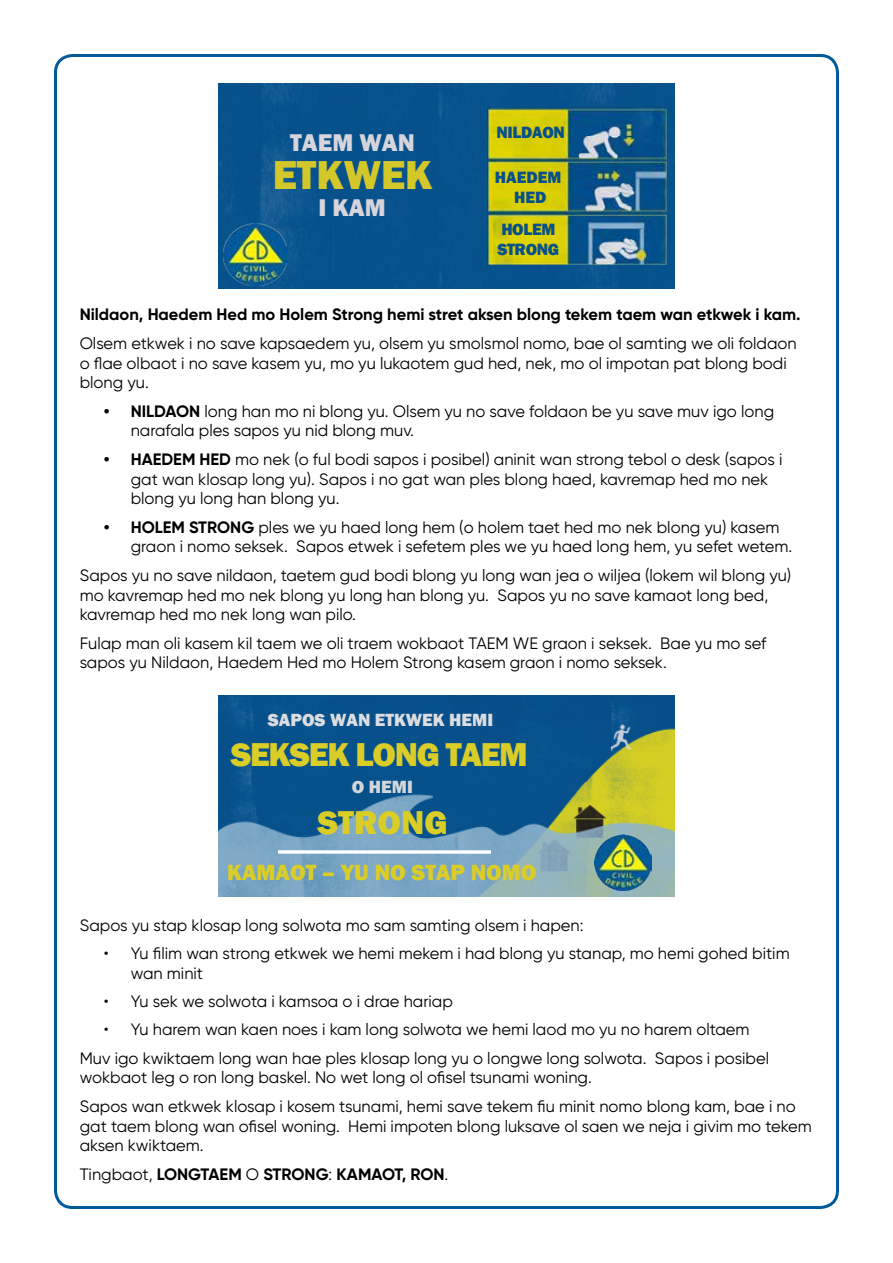
<style>
.page{position:relative;width:893px;height:1263px;background:#fff}
.page>*{position:absolute;margin:0;border:0;box-sizing:border-box;transform-origin:0 0}
.t1{font:800 41.55px "Franklin Gothic";color:#d3c729}
.t2{font:800 34.05px "Franklin Gothic";letter-spacing:-.04em;color:#dbcd28}
.t3{font:800 24.9px "Franklin Gothic";color:#d7d4dc}
.t4{font:800 22.65px "Franklin Gothic";color:#dbcd28}
.t5{font:800 18.15px "Franklin Gothic";color:#dddde1}
.t6{font:800 18.15px "Franklin Gothic";color:#d5d6d9}
.t7{font:800 16.8px/20px "Franklin Gothic";letter-spacing:-.02em;color:#07508a}
.t8{font:800 16.8px/20px "Franklin Gothic";color:#07508a;text-align:center}
.t9{font:16.5px/19.8px "Gilroy";color:#000}
.t10{font:700 16.5px "Gilroy";color:#000}
.s1{font-weight:700}
.s2{font-weight:400}
</style>
<div class="page">
<div style="left:219px;top:84px;width:455px;height:205px;background:#07528c"></div>
<img style="left:487px;top:107px;width:180px;height:157px">
<img style="left:223px;top:223px;width:64px;height:62px">
<img style="left:219px;top:695px;width:455px;height:202px">
<img style="left:594px;top:834px;width:57px;height:57px">
<svg style="left:278px;top:850px;width:213px;height:4px"></svg>
<h3 class="t3" style="left:290px;top:126px;width:126px">TAEM WAN</h3>
<h1 class="t1" style="left:273px;top:148px;width:161px">ETKWEK</h1>
<h3 class="t3" style="left:318px;top:191px;width:69px">I KAM</h3>
<p class="t7" style="left:496px;top:122px;width:70px">NILDAON</p>
<p class="t8" style="left:495px;top:167px;width:68px">HAEDEM<br>HED</p>
<p class="t7" style="left:497px;top:220px;width:63px">HOLEM<br>STRONG</p>
<p class="t10" style="left:80px;top:304px;width:722px">Nildaon, Haedem Hed mo Holem Strong hemi stret aksen blong tekem taem wan etkwek i kam.</p>
<p class="t9" style="left:80px;top:333px;width:718px">Olsem etkwek i no save kapsaedem yu, olsem yu smolsmol nomo, bae ol samting we oli foldaon o flae olbaot i no save kasem yu, mo yu lukaotem gud hed, nek, mo ol impotan pat blong bodi blong yu.</p>
<p class="t9" style="left:131px;top:401px;width:645px;text-indent:-27px"><span class="s1">• NILDAON</span> long han mo ni blong yu. Olsem yu no save foldaon be yu save muv igo long narafala ples sapos yu nid blong muv.</p>
<p class="t9" style="left:131px;top:449px;width:653px;text-indent:-27px"><span class="s1">• HAEDEM HED</span> mo nek (o ful bodi sapos i posibel) aninit wan strong tebol o desk (sapos i gat wan klosap long yu). Sapos i no gat wan ples blong haed, kavremap hed mo nek blong yu long han blong yu.</p>
<p class="t9" style="left:131px;top:517px;width:663px;text-indent:-27px"><span class="s1">• HOLEM STRONG</span> ples we yu haed long hem (o holem taet hed mo nek blong yu) kasem graon i nomo seksek. Sapos etwek i sefetem ples we yu haed long hem, yu sefet wetem.</p>
<p class="t9" style="left:80px;top:565px;width:713px">Sapos yu no save nildaon, taetem gud bodi blong yu long wan jea o wiljea (lokem wil blong yu) mo kavremap hed mo nek blong yu long han blong yu. Sapos yu no save kamaot long bed, kavremap hed mo nek long wan pilo.</p>
<p class="t9" style="left:80px;top:633px;width:688px">Fulap man oli kasem kil taem we oli traem wokbaot TAEM WE graon i seksek. Bae yu mo sef sapos yu Nildaon, Haedem Hed mo Holem Strong kasem graon i nomo seksek.</p>
<p class="t5" style="left:268px;top:708px;width:227px">SAPOS WAN ETKWEK HEMI</p>
<h2 class="t2" style="left:231px;top:732px;width:299px">SEKSEK LONG TAEM</h2>
<p class="t6" style="left:352px;top:775px;width:63px">O HEMI</p>
<h2 class="t2" style="left:317px;top:800px;width:132px">STRONG</h2>
<h3 class="t4" style="left:227px;top:858px;width:311px">KAMAOT – YU NO STAP NOMO</h3>
<p class="t9" style="left:80px;top:915px;width:505px">Sapos yu stap klosap long solwota mo sam samting olsem i hapen:</p>
<p class="t9" style="left:131px;top:943px;width:660px;text-indent:-27px">• Yu filim wan strong etkwek we hemi mekem i had blong yu stanap, mo hemi gohed bitim wan minit</p>
<p class="t9" style="left:104px;top:991px;width:351px">• Yu sek we solwota i kamsoa o i drae hariap</p>
<p class="t9" style="left:80px;top:1015px;width:691px;line-height:28.3px;text-align:center">• Yu harem wan kaen noes i kam long solwota we hemi laod mo yu no harem oltaem<br>Muv igo kwiktaem long wan hae ples klosap long yu o longwe long solwota. Sapos i posibel</p>
<p class="t9" style="left:80px;top:1063px;width:717px;line-height:28.3px">wokbaot leg o ron long baskel. No wet long ol ofisel tsunami woning.<br>Sapos wan etkwek klosap i kosem tsunami, hemi save tekem fiu minit nomo blong kam, bae i no</p>
<p class="t9" style="left:80px;top:1116px;width:733px">gat taem blong wan ofisel woning. Hemi impoten blong luksave ol saen we neja i givim mo tekem aksen kwiktaem.</p>
<p class="t10" style="left:80px;top:1163px;width:370px"><span class="s2">Tingbaot,</span> LONGTAEM <span class="s2">O</span> STRONG<span class="s2">:</span> KAMAOT, RON<span class="s2">.</span></p>
</div>
